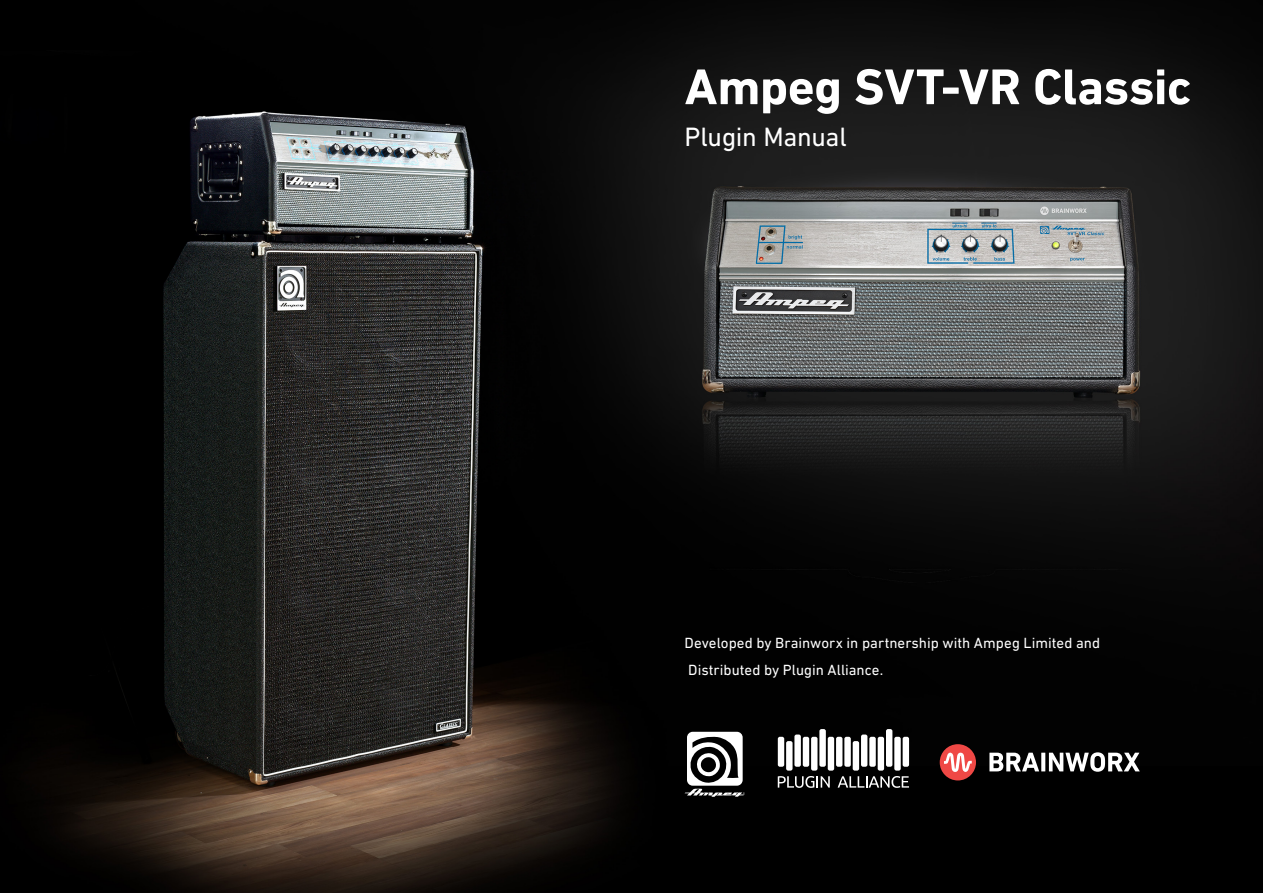
<style>
.page{position:relative;width:1263px;height:893px;background:#fff}
.page>*{position:absolute;margin:0;border:0;box-sizing:border-box;transform-origin:0 0}
.Headline_Cover{font:700 51px "DIN Next LT Pro";letter-spacing:-.005em;color:#fff}
.Subheadline_Cover{font:27px "DIN Next LT Pro";letter-spacing:-.015em;color:#fff}
.Text_Cover{font:15px/27px "DIN Next LT Pro";letter-spacing:.005em;color:#fff}
</style>
<div class="page">
<img style="left:0;top:0;width:1263px;height:893px">
<svg style="left:685px;top:732px;width:60px;height:65px"></svg>
<div style="left:940px;top:744px;width:36px;height:36px;background:#ef4845;border-radius:50%"></div>
<svg style="left:944px;top:753px;width:28px;height:19px"></svg>
<svg style="left:989px;top:753px;width:50px;height:18px"></svg>
<svg style="left:1041px;top:753px;width:4px;height:18px"></svg>
<svg style="left:1049px;top:752px;width:91px;height:20px"></svg>
<div style="left:778px;top:737px;width:6px;height:30px;background:#fff;border-radius:2px"></div>
<div style="left:786px;top:741px;width:6px;height:30px;background:#fff;border-radius:2px"></div>
<div style="left:794px;top:734px;width:7px;height:33px;background:#fff;border-radius:2px"></div>
<div style="left:803px;top:737px;width:6px;height:30px;background:#fff;border-radius:2px"></div>
<div style="left:811px;top:737px;width:6px;height:34px;background:#fff;border-radius:2px"></div>
<div style="left:819px;top:729px;width:7px;height:38px;background:#fff;border-radius:2px"></div>
<div style="left:828px;top:737px;width:6px;height:34px;background:#fff;border-radius:2px"></div>
<div style="left:836px;top:737px;width:6px;height:30px;background:#fff;border-radius:2px"></div>
<div style="left:844px;top:737px;width:7px;height:30px;background:#fff;border-radius:2px"></div>
<div style="left:853px;top:741px;width:6px;height:30px;background:#fff;border-radius:2px"></div>
<div style="left:861px;top:734px;width:6px;height:33px;background:#fff;border-radius:2px"></div>
<div style="left:869px;top:737px;width:7px;height:30px;background:#fff;border-radius:2px"></div>
<div style="left:878px;top:737px;width:6px;height:34px;background:#fff;border-radius:2px"></div>
<div style="left:886px;top:729px;width:6px;height:38px;background:#fff;border-radius:2px"></div>
<div style="left:894px;top:737px;width:7px;height:34px;background:#fff;border-radius:2px"></div>
<div style="left:903px;top:737px;width:6px;height:30px;background:#fff;border-radius:2px"></div>
<svg style="left:838px;top:776px;width:71px;height:12px"></svg>
<svg style="left:778px;top:776px;width:52px;height:12px"></svg>
<p class="Headline_Cover" style="left:685px;top:57px;width:508px">Ampeg SVT-VR Classic</p>
<p class="Subheadline_Cover" style="left:685px;top:121px;width:164px">Plugin Manual</p>
<p class="Text_Cover" style="left:685px;top:629px;width:417px">Developed by Brainworx in partnership with Ampeg Limited and<br>Distributed by Plugin Alliance.</p>
</div>
